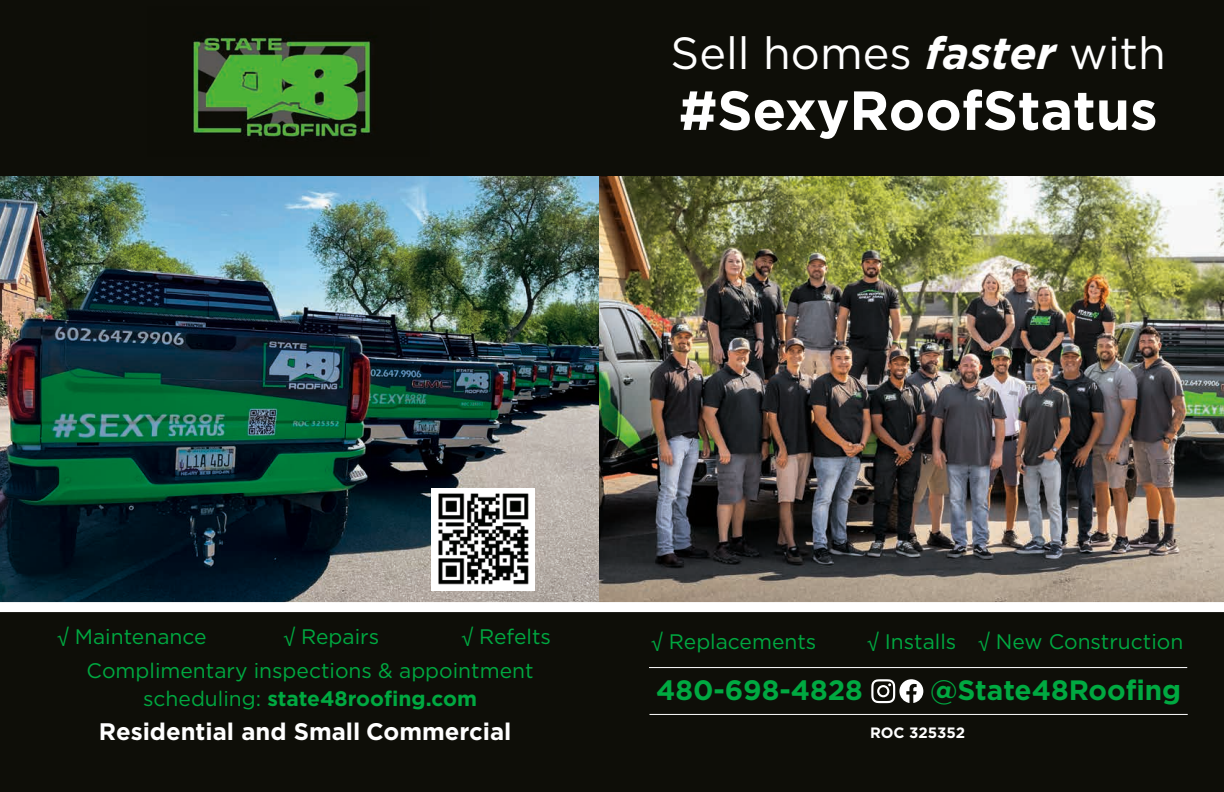
<style>
.page{position:relative;width:1224px;height:792px;background:#fff}
.page>*{position:absolute;margin:0;border:0;box-sizing:border-box;transform-origin:0 0}
.t1{font:700 55px "Gotham";color:#fff}
.t2{font:45px "Gotham";color:#fff}
.t3{font:700 28px "Gotham";color:#00a941}
.t4{font:700 23.9px "Gotham";color:#fff}
.t5{font:21px/28.1px "Gotham";color:#00a941;text-align:center}
.t6{font:700 15px "Gotham";color:#fff}
.s1{font-weight:700;font-style:italic}
.s2{font-family:"Myriad Pro"}
.s3{font-weight:700}
</style>
<div class="page">
<img style="left:0;top:176px;width:599px;height:426px">
<img style="left:599px;top:176px;width:625px;height:426px">
<div style="left:0;top:604px;width:1224px;height:188px;background:#0e0e08"></div>
<hr style="left:649px;top:667px;width:538px;height:1px;background:#fff">
<hr style="left:649px;top:714px;width:539px;height:1px;background:#fff">
<div style="left:431px;top:488px;width:104px;height:103px;background:#fff"></div>
<img style="left:438px;top:493px;width:91px;height:92px">
<div style="left:0;top:0;width:1224px;height:176px;background:#0e0e08"></div>
<div style="left:0;top:602px;width:1224px;height:10px;background:#fff"></div>
<img style="left:193px;top:35px;width:178px;height:102px">
<svg style="left:871px;top:679px;width:53px;height:24px"></svg>
<h2 class="t2" style="left:671px;top:24px;width:497px">Sell homes <span class="s1">faster</span> with</h2>
<h1 class="t1" style="left:679px;top:74px;width:480px">#SexyRoofStatus</h1>
<p class="t5" style="left:57px;top:622px;width:151px"><span class="s2">√</span> Maintenance</p>
<p class="t5" style="left:283px;top:622px;width:98px"><span class="s2">√</span> Repairs</p>
<p class="t5" style="left:461px;top:622px;width:92px"><span class="s2">√</span> Refelts</p>
<p class="t5" style="left:651px;top:628px;width:167px"><span class="s2">√</span> Replacements</p>
<p class="t5" style="left:867px;top:628px;width:318px"><span class="s2">√</span> Installs <span class="s2">√</span> New Construction</p>
<p class="t5" style="left:87px;top:656px;width:448px">Complimentary inspections &amp; appointment scheduling: <span class="s3">state48roofing.com</span></p>
<h3 class="t3" style="left:656px;top:671px;width:208px">480-698-4828</h3>
<h3 class="t3" style="left:930px;top:671px;width:253px">@State48Roofing</h3>
<p class="t4" style="left:99px;top:715px;width:414px">Residential and Small Commercial</p>
<p class="t6" style="left:870px;top:722px;width:97px">ROC 325352</p>
</div>
